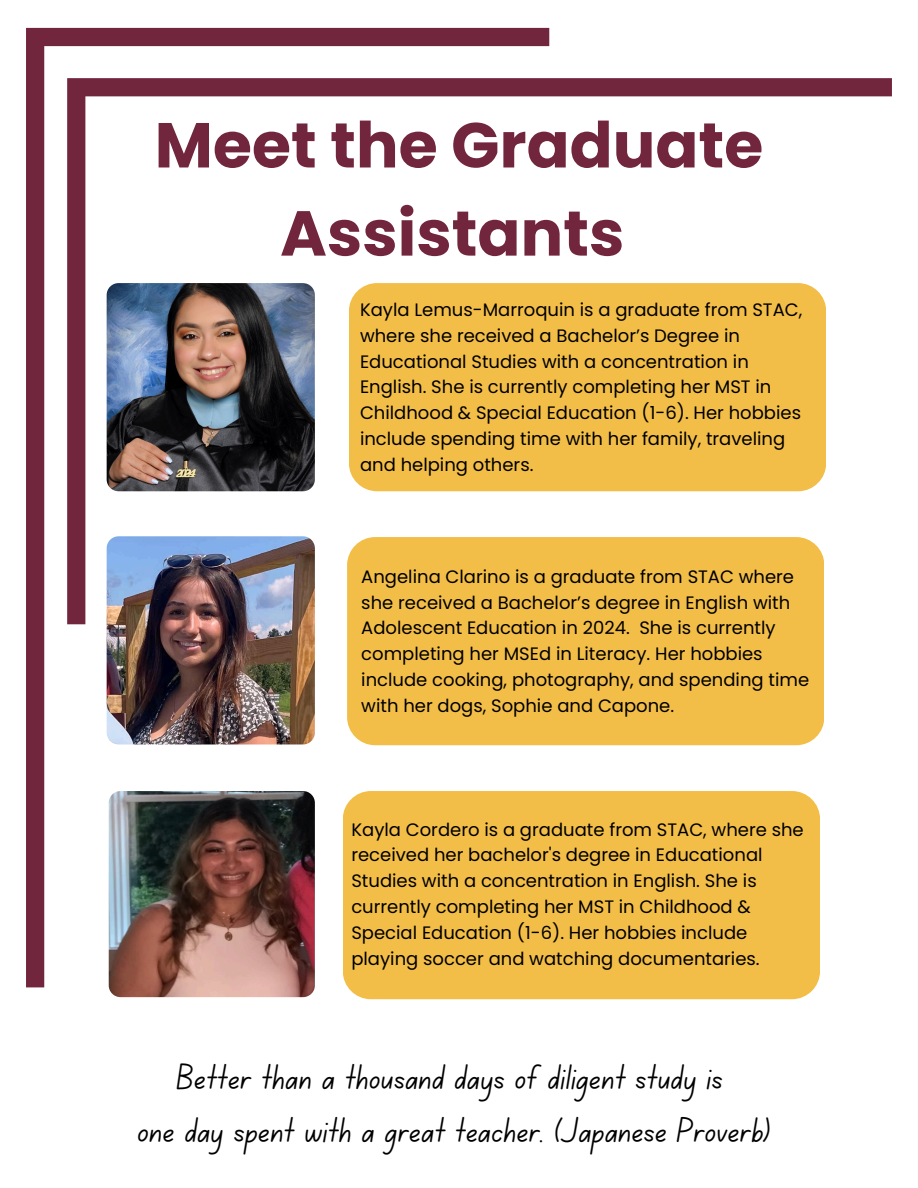
<style>
.page{position:relative;width:918px;height:1188px;background:#fff}
.page>*{position:absolute;margin:0;border:0;box-sizing:border-box;transform-origin:0 0}
.t1{font:700 63.45px/88.2px "Poppins";color:#72263d;text-align:center}
.t2{font:36px/52.8px "Canva School Font";color:#000;text-align:center}
.t3{font:18px/25.8px "Poppins";color:#000}
</style>
<div class="page">
<img style="left:109px;top:791px;width:206px;height:206px;border-radius:12px">
<div style="left:347px;top:537px;width:477px;height:208px;background:#f3be48;border-radius:28px"></div>
<div style="left:343px;top:791px;width:477px;height:208px;background:#f3be48;border-radius:28px"></div>
<img style="left:26px;top:28px;width:523px;height:959px">
<svg style="left:67px;top:78px;width:825px;height:546px"></svg>
<p class="t1" style="left:155px;top:101px;width:610px">Meet the Graduate<br>Assistants</p>
<p class="t3" style="left:360px;top:297px;width:444px">Kayla Lemus-Marroquin is a graduate from STAC, where she received a Bachelor’s Degree in Educational Studies with a concentration in English. She is currently completing her MST in Childhood &amp; Special Education (1-6). Her hobbies include spending time with her family, traveling and helping others.</p>
<p class="t3" style="left:361px;top:563px;width:434px">Angelina Clarino is a graduate from STAC where</p>
<p class="t3" style="left:361px;top:589px;width:430px">she received a Bachelor’s degree in English with<br>Adolescent Education in 2024. She is currently completing her MSEd in Literacy. Her hobbies</p>
<p class="t3" style="left:361px;top:667px;width:449px">include cooking, photography, and spending time with her dogs, Sophie and Capone.</p>
<p class="t3" style="left:351px;top:816px;width:454px">Kayla Cordero is a graduate from STAC, where she received her bachelor's degree in Educational Studies with a concentration in English. She is currently completing her MST in Childhood &amp;</p>
<p class="t3" style="left:351px;top:920px;width:397px">Special Education (1-6). Her hobbies include</p>
<p class="t3" style="left:351px;top:946px;width:410px">playing soccer and watching documentaries.</p>
<p class="t2" style="left:137px;top:1055px;width:636px">Better than a thousand days of diligent study is<br>one day spent with a great teacher. (Japanese Proverb)</p>
</div>
